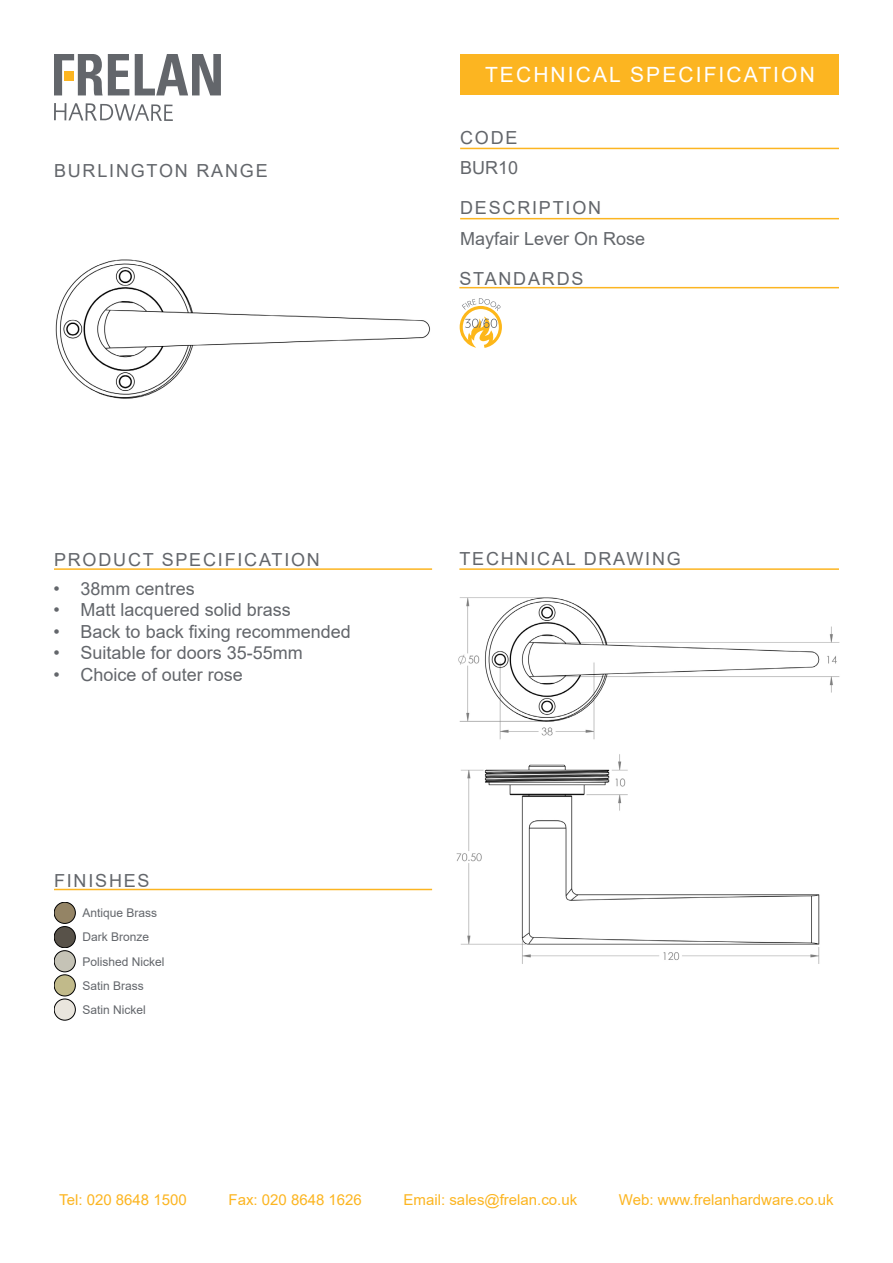
<style>
.page{position:relative;width:893px;height:1263px;background:#fff}
.page>*{position:absolute;margin:0;border:0;box-sizing:border-box;transform-origin:0 0}
.t1{font:21px "Arial";letter-spacing:.1em;color:#fff}
.t2{font:18px "Arial";color:#63666b}
.t3{font:18px "Arial";letter-spacing:.1em;color:#63666b}
.t4{font:15px "Arial";color:#fcb521}
.t5{font:12px/24.2px "Arial";color:#63666b}
</style>
<div class="page">
<svg style="left:54px;top:103px;width:119px;height:18px"></svg>
<svg style="left:54px;top:54px;width:75px;height:41px"></svg>
<svg style="left:135px;top:54px;width:86px;height:41px"></svg>
<div style="left:65px;top:71px;width:9px;height:9px;background:#fcb521"></div>
<div style="left:461px;top:54px;width:378px;height:40px;background:#fcb521"></div>
<hr style="left:460px;top:148px;width:379px;height:1px;background:#fcb521">
<hr style="left:460px;top:218px;width:379px;height:1px;background:#fcb521">
<hr style="left:54px;top:889px;width:378px;height:1px;background:#fcb521">
<hr style="left:459px;top:287px;width:380px;height:1px;background:#fcb521">
<hr style="left:459px;top:568px;width:380px;height:2px;background:#fcb521">
<hr style="left:54px;top:568px;width:378px;height:2px;background:#fcb521">
<div style="left:54px;top:902px;width:21px;height:21px;background:#948465;border-radius:50%"></div>
<div style="left:54px;top:902px;width:22px;height:22px;border:1px solid #000;border-radius:50%"></div>
<div style="left:54px;top:926px;width:21px;height:22px;background:#585249;border-radius:50%"></div>
<div style="left:54px;top:926px;width:22px;height:22px;border:1px solid #000;border-radius:50%"></div>
<div style="left:54px;top:975px;width:21px;height:21px;background:#c1ba8a;border-radius:50%"></div>
<div style="left:54px;top:974px;width:22px;height:22px;border:1px solid #000;border-radius:50%"></div>
<div style="left:54px;top:951px;width:21px;height:21px;background:#c5c3b6;border-radius:50%"></div>
<div style="left:54px;top:950px;width:22px;height:22px;border:1px solid #000;border-radius:50%"></div>
<div style="left:54px;top:999px;width:21px;height:21px;background:#e9e5dd;border-radius:50%"></div>
<div style="left:54px;top:999px;width:22px;height:21px;border:1px solid #000;border-radius:50%"></div>
<svg style="left:460px;top:298px;width:42px;height:50px"></svg>
<img style="left:456px;top:597px;width:384px;height:367px">
<img style="left:55px;top:259px;width:375px;height:140px">
<p class="t1" style="left:485px;top:60px;width:331px">TECHNICAL SPECIFICATION</p>
<p class="t3" style="left:54px;top:158px;width:215px">BURLINGTON RANGE</p>
<p class="t3" style="left:54px;top:548px;width:267px">PRODUCT SPECIFICATION</p>
<p class="t2" style="left:54px;top:576px;width:143px">• 38mm centres</p>
<p class="t2" style="left:54px;top:597px;width:239px">• Matt lacquered solid brass</p>
<p class="t2" style="left:54px;top:619px;width:299px">• Back to back fixing recommended</p>
<p class="t2" style="left:54px;top:641px;width:251px">• Suitable for doors 35-55mm</p>
<p class="t2" style="left:54px;top:662px;width:191px">• Choice of outer rose</p>
<p class="t3" style="left:54px;top:868px;width:97px">FINISHES</p>
<p class="t5" style="left:82px;top:901px;width:76px">Antique Brass<br>Dark Bronze</p>
<p class="t5" style="left:82px;top:973px;width:63px">Satin Brass</p>
<p class="t5" style="left:82px;top:949px;width:84px">Polished Nickel</p>
<p class="t5" style="left:82px;top:997px;width:65px">Satin Nickel</p>
<p class="t2" style="left:460px;top:125px;width:59px">CODE</p>
<p class="t2" style="left:460px;top:156px;width:60px">BUR10</p>
<p class="t3" style="left:460px;top:196px;width:143px">DESCRIPTION</p>
<p class="t2" style="left:460px;top:226px;width:187px">Mayfair Lever On Rose</p>
<p class="t3" style="left:459px;top:267px;width:126px">STANDARDS</p>
<p class="t3" style="left:459px;top:546px;width:223px">TECHNICAL DRAWING</p>
<p class="t4" style="left:59px;top:1189px;width:129px">Tel: 020 8648 1500</p>
<p class="t4" style="left:228px;top:1189px;width:135px">Fax: 020 8648 1626</p>
<p class="t4" style="left:404px;top:1189px;width:175px">Email: sales@frelan.co.uk</p>
<p class="t4" style="left:619px;top:1189px;width:216px">Web: www.frelanhardware.co.uk</p>
</div>
